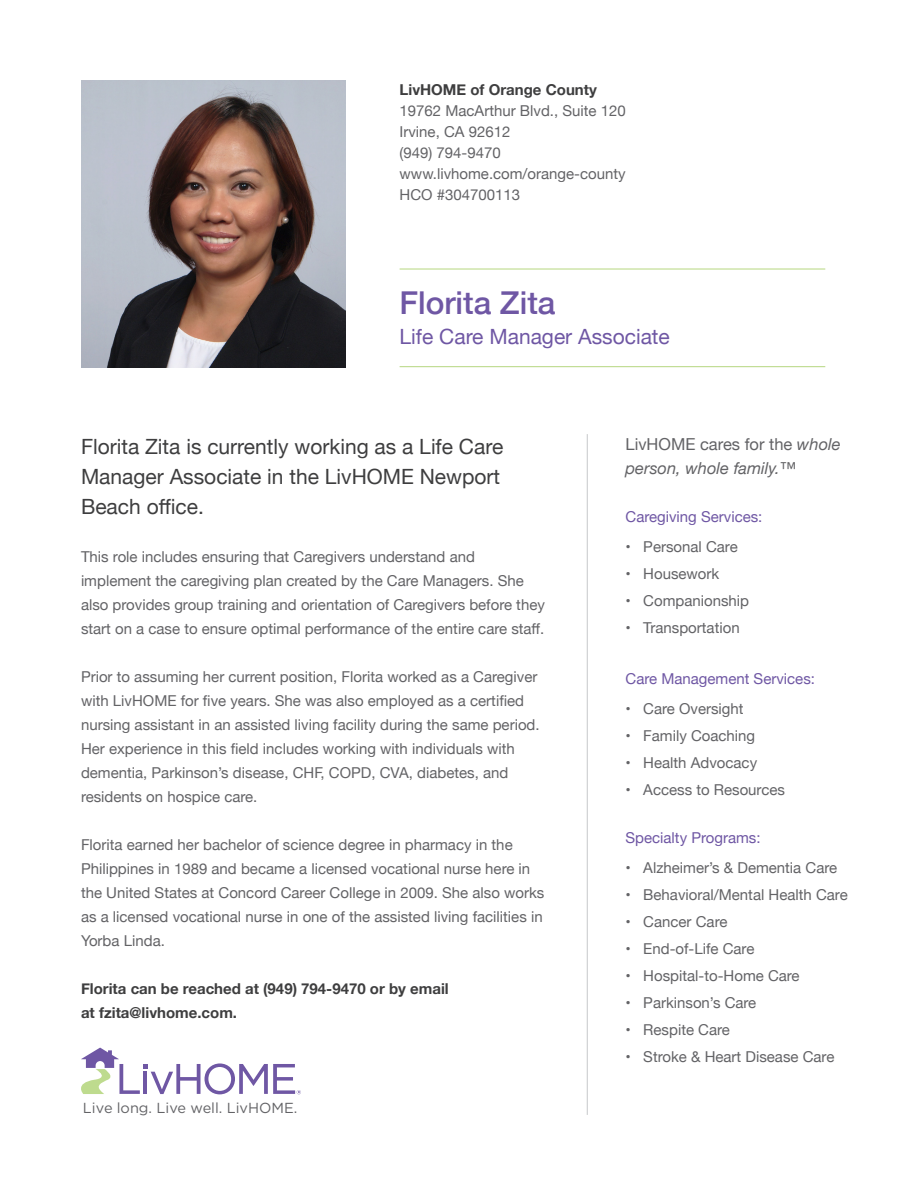
<style>
.page{position:relative;width:918px;height:1188px;background:#fff}
.page>*{position:absolute;margin:0;border:0;box-sizing:border-box;transform-origin:0 0}
.t1{font:500 31.5px "Helvetica Neue";color:#6f57a4}
.t2{font:21px/30px "Helvetica Neue";color:#3e3e3f}
.t3{font:21px "Helvetica Neue";color:#6f57a4}
.t4{font:italic 16.5px/24px "Helvetica Neue";color:#636366}
.t5{font:15px/24px "Helvetica Neue";color:#636366}
.t6{font:700 15px "Helvetica Neue";color:#3e3e3f}
.t7{font:15px "Helvetica Neue";color:#6f57a4}
.t8{font:14.55px "Gotham";color:#636366}
.s1{font-style:normal}
</style>
<div class="page">
<hr style="left:400px;top:366px;width:425px;height:1px;background:#bedb8e">
<hr style="left:400px;top:268px;width:425px;height:2px;background:#bedb8e">
<img style="left:81px;top:81px;width:265px;height:286px">
<svg style="left:81px;top:1048px;width:220px;height:46px"></svg>
<hr style="left:587px;top:434px;width:1px;height:681px;background:#c7c8ca">
<p class="t6" style="left:400px;top:78px;width:199px">LivHOME of Orange County</p>
<p class="t5" style="left:400px;top:100px;width:228px">19762 MacArthur Blvd., Suite 120</p>
<p class="t5" style="left:400px;top:121px;width:112px">Irvine, CA 92612</p>
<p class="t5" style="left:400px;top:142px;width:103px">(949) 794-9470</p>
<p class="t5" style="left:400px;top:163px;width:228px">www.livhome.com/orange-county</p>
<p class="t5" style="left:400px;top:184px;width:122px">HCO #304700113</p>
<p class="t1" style="left:400px;top:278px;width:157px">Florita Zita</p>
<p class="t3" style="left:400px;top:321px;width:272px">Life Care Manager Associate</p>
<p class="t2" style="left:81px;top:433px;width:424px">Florita Zita is currently working as a Life Care<br>Manager Associate in the LivHOME Newport<br>Beach office.</p>
<p class="t5" style="left:81px;top:546px;width:395px">This role includes ensuring that Caregivers understand and</p>
<p class="t5" style="left:81px;top:570px;width:465px">implement the caregiving plan created by the Care Managers. She also provides group training and orientation of Caregivers before they start on a case to ensure optimal performance of the entire care staff.</p>
<p class="t5" style="left:81px;top:666px;width:460px">Prior to assuming her current position, Florita worked as a Caregiver with LivHOME for five years. She was also employed as a certified nursing assistant in an assisted living facility during the same period.<br>Her experience in this field includes working with individuals with dementia, Parkinson’s disease, CHF, COPD, CVA, diabetes, and</p>
<p class="t5" style="left:81px;top:786px;width:178px">residents on hospice care.</p>
<p class="t5" style="left:81px;top:834px;width:465px">Florita earned her bachelor of science degree in pharmacy in the Philippines in 1989 and became a licensed vocational nurse here in the United States at Concord Career College in 2009. She also works as a licensed vocational nurse in one of the assisted living facilities in Yorba Linda.</p>
<p class="t6" style="left:81px;top:977px;width:369px">Florita can be reached at (949) 794-9470 or by email</p>
<p class="t6" style="left:81px;top:1001px;width:158px">at fzita@livhome.com.</p>
<p class="t8" style="left:83px;top:1098px;width:216px">Live long. Live well. LivHOME.</p>
<p class="t4" style="left:626px;top:433px;width:217px"><span class="s1">LivHOME cares for the</span> whole person, whole family.<span class="s1">™</span></p>
<p class="t7" style="left:626px;top:506px;width:138px">Caregiving Services:</p>
<p class="t5" style="left:626px;top:535px;width:114px">• Personal Care</p>
<p class="t5" style="left:626px;top:562px;width:95px">• Housework</p>
<p class="t5" style="left:626px;top:589px;width:125px">• Companionship</p>
<p class="t5" style="left:626px;top:616px;width:116px">• Transportation</p>
<p class="t7" style="left:626px;top:668px;width:191px">Care Management Services:</p>
<p class="t5" style="left:626px;top:697px;width:120px">• Care Oversight</p>
<p class="t5" style="left:626px;top:724px;width:131px">• Family Coaching</p>
<p class="t5" style="left:626px;top:751px;width:133px">• Health Advocacy</p>
<p class="t5" style="left:626px;top:778px;width:161px">• Access to Resources</p>
<p class="t7" style="left:626px;top:827px;width:137px">Specialty Programs:</p>
<p class="t5" style="left:626px;top:856px;width:213px">• Alzheimer’s &amp; Dementia Care</p>
<p class="t5" style="left:626px;top:883px;width:224px">• Behavioral/Mental Health Care</p>
<p class="t5" style="left:626px;top:910px;width:103px">• Cancer Care</p>
<p class="t5" style="left:626px;top:937px;width:130px">• End-of-Life Care</p>
<p class="t5" style="left:626px;top:964px;width:176px">• Hospital-to-Home Care</p>
<p class="t5" style="left:626px;top:991px;width:132px">• Parkinson’s Care</p>
<p class="t5" style="left:626px;top:1018px;width:106px">• Respite Care</p>
<p class="t5" style="left:626px;top:1045px;width:210px">• Stroke &amp; Heart Disease Care</p>
</div>
